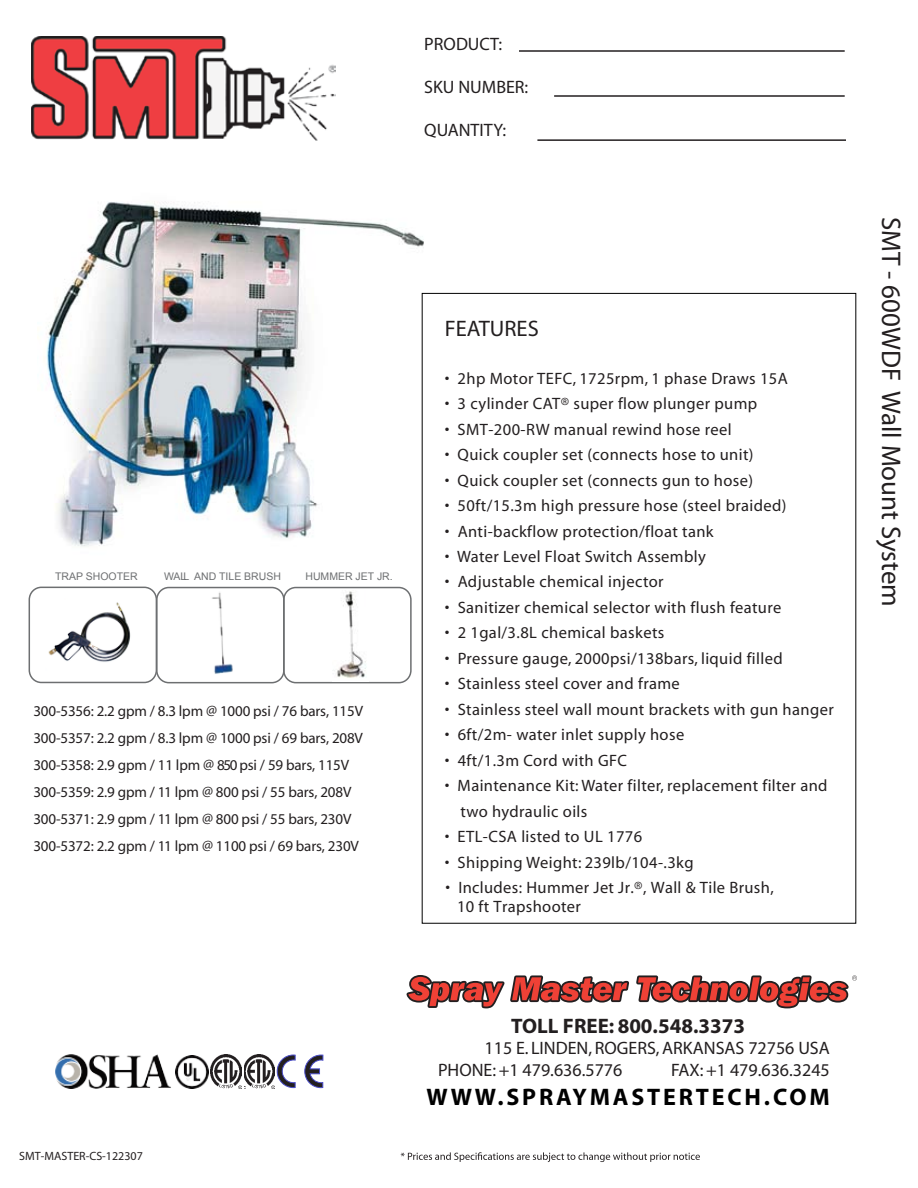
<style>
.page{position:relative;width:918px;height:1188px;background:#fff}
.page>*{position:absolute;margin:0;border:0;box-sizing:border-box;transform-origin:0 0}
.t1{font:27px "Myriad";color:#231f20}
.t2{font:700 24px "Myriad";letter-spacing:.12em;color:#000}
.t3{font:22.5px "Myriad";color:#231f20}
.t4{font:700 21px "Myriad";color:#231f20}
.t5{font:18px/21.6px "Myriad";color:#231f20}
.t6{font:16.5px/25.5px "Myriad";letter-spacing:.025em;color:#231f20}
.t7{font:15px/27px "Myriad";letter-spacing:-.01em;color:#231f20}
.t8{font:12px "Myriad";color:#231f20}
.t9{font:10.5px "Arial";color:#6d6f71}
</style>
<div class="page">
<img style="left:46px;top:201px;width:393px;height:356px">
<hr style="left:519px;top:50px;width:326px;height:2px;background:#231f20">
<hr style="left:554px;top:95px;width:291px;height:2px;background:#231f20">
<hr style="left:537px;top:139px;width:309px;height:2px;background:#231f20">
<svg style="left:401px;top:1152px;width:299px;height:10px"></svg>
<img style="left:31px;top:36px;width:304px;height:104px">
<svg style="left:406px;top:975px;width:451px;height:34px"></svg>
<svg style="left:305px;top:1055px;width:18px;height:33px"></svg>
<svg style="left:277px;top:1055px;width:18px;height:33px"></svg>
<img style="left:175px;top:1055px;width:34px;height:33px">
<img style="left:55px;top:1055px;width:116px;height:33px">
<img style="left:244px;top:1055px;width:31px;height:33px">
<img style="left:211px;top:1055px;width:31px;height:33px">
<div style="left:29px;top:587px;width:128px;height:96px;border:2px solid #6d6f71;border-radius:12px"></div>
<div style="left:156px;top:587px;width:129px;height:96px;border:2px solid #6d6f71;border-radius:12px"></div>
<div style="left:283px;top:587px;width:129px;height:96px;border:2px solid #6d6f71;border-radius:12px"></div>
<img style="left:332px;top:591px;width:36px;height:90px">
<img style="left:212px;top:592px;width:21px;height:82px">
<img style="left:48px;top:602px;width:83px;height:60px">
<p class="t5" style="left:424px;top:33px;width:79px">PRODUCT:</p>
<p class="t5" style="left:424px;top:77px;width:106px">SKU NUMBER:</p>
<p class="t5" style="left:424px;top:120px;width:84px">QUANTITY:</p>
<p class="t9" style="left:55px;top:570px;width:84px">TRAP SHOOTER</p>
<p class="t9" style="left:164px;top:570px;width:118px">WALL AND TILE BRUSH</p>
<p class="t9" style="left:305px;top:570px;width:89px">HUMMER JET JR.</p>
<p class="t7" style="left:33px;top:698px;width:331px">300-5356: 2.2 gpm / 8.3 lpm @ 1000 psi / 76 bars, 115V 300-5357: 2.2 gpm / 8.3 lpm @ 1000 psi / 69 bars, 208V 300-5358: 2.9 gpm / 11 lpm @ 850 psi / 59 bars, 115V 300-5359: 2.9 gpm / 11 lpm @ 800 psi / 55 bars, 208V 300-5371: 2.9 gpm / 11 lpm @ 800 psi / 55 bars, 230V 300-5372: 2.2 gpm / 11 lpm @ 1100 psi / 69 bars, 230V</p>
<h3 class="t3" style="left:445px;top:318px;width:96px">FEATURES</h3>
<p class="t6" style="left:445px;top:366px;width:345px">• 2hp Motor TEFC, 1725rpm, 1 phase Draws 15A</p>
<p class="t6" style="left:445px;top:391px;width:314px">• 3 cylinder CAT® super flow plunger pump</p>
<p class="t6" style="left:445px;top:417px;width:289px">• SMT-200-RW manual rewind hose reel</p>
<p class="t6" style="left:445px;top:442px;width:310px">• Quick coupler set (connects hose to unit)</p>
<p class="t6" style="left:445px;top:468px;width:310px">• Quick coupler set (connects gun to hose)</p>
<p class="t6" style="left:445px;top:493px;width:343px">• 50ft/15.3m high pressure hose (steel braided)</p>
<p class="t6" style="left:445px;top:519px;width:270px">• Anti-backflow protection/float tank</p>
<p class="t6" style="left:445px;top:544px;width:263px">• Water Level Float Switch Assembly</p>
<p class="t6" style="left:445px;top:570px;width:220px">• Adjustable chemical injector</p>
<p class="t6" style="left:445px;top:595px;width:338px">• Sanitizer chemical selector with flush feature</p>
<p class="t6" style="left:445px;top:621px;width:221px">• 2 1gal/3.8L chemical baskets</p>
<p class="t6" style="left:445px;top:646px;width:339px">• Pressure gauge, 2000psi/138bars, liquid filled</p>
<p class="t6" style="left:445px;top:672px;width:237px">• Stainless steel cover and frame</p>
<p class="t6" style="left:445px;top:697px;width:391px">• Stainless steel wall mount brackets with gun hanger</p>
<p class="t6" style="left:445px;top:723px;width:241px">• 6ft/2m- water inlet supply hose</p>
<p class="t6" style="left:445px;top:748px;width:184px">• 4ft/1.3m Cord with GFC</p>
<p class="t6" style="left:460px;top:774px;width:369px;text-indent:-16px">• Maintenance Kit: Water filter, replacement filter and two hydraulic oils</p>
<p class="t6" style="left:445px;top:825px;width:199px">• ETL-CSA listed to UL 1776</p>
<p class="t6" style="left:445px;top:850px;width:250px">• Shipping Weight: 239lb/104-.3kg</p>
<p class="t6" style="left:457px;top:878px;width:318px;line-height:19.8px;text-indent:-12px">• Includes: Hummer Jet Jr.®, Wall &amp; Tile Brush,<br>10 ft Trapshooter</p>
<p class="t8" style="left:19px;top:1150px;width:125px">SMT-MASTER-CS-122307</p>
<p class="t4" style="left:511px;top:1015px;width:235px">TOLL FREE: 800.548.3373</p>
<p class="t5" style="left:438px;top:1038px;width:393px;text-indent:47px">115 E. LINDEN, ROGERS, ARKANSAS 72756 USA<br>PHONE: +1 479.636.5776</p>
<p class="t5" style="left:671px;top:1060px;width:160px">FAX: +1 479.636.3245</p>
<h2 class="t2" style="left:427px;top:1084px;width:405px">WWW.SPRAYMASTERTECH.COM</h2>
<h1 class="t1" style="left:905px;top:217px;width:391px;rotate:90deg">SMT - 600WDF Wall Mount System</h1>
</div>
